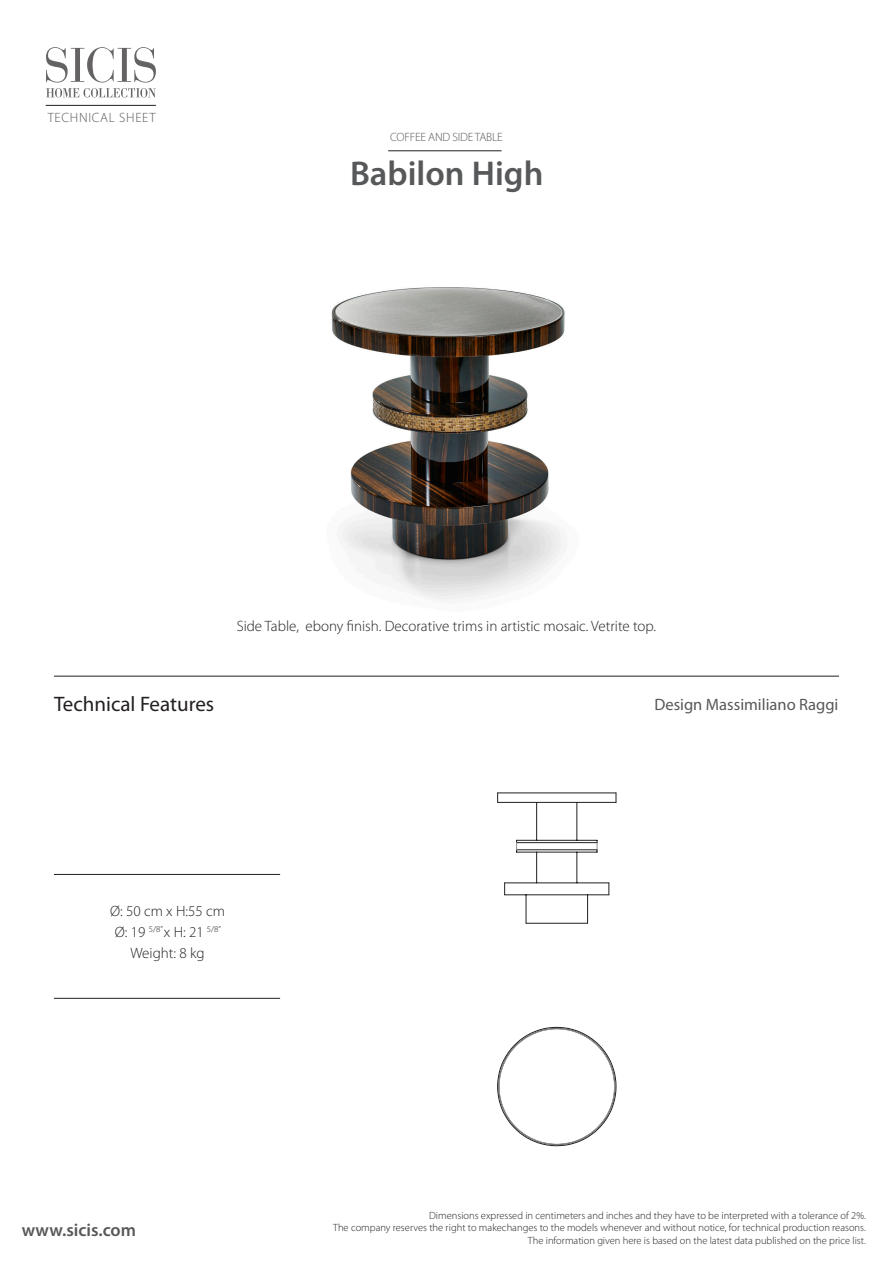
<style>
.page{position:relative;width:893px;height:1263px;background:#fff}
.page>*{position:absolute;margin:0;border:0;box-sizing:border-box;transform-origin:0 0}
.t1{font:600 34.5px "Myriad Pro";color:#57585a}
.t2{font:21px "Myriad Pro";color:#231f20}
.t3{font:600 18px "Myriad Pro";color:#57585a}
.t4{font:16.5px "Myriad Pro";color:#57585a}
.t5{font:300 15px "Myriad Pro";color:#231f20}
.t6{font:300 13.5px "Myriad Pro";letter-spacing:.05em;color:#57585a}
.t7{font:300 12px "Myriad Pro";letter-spacing:-.02em;color:#57585a}
.t8{font:300 10.5px/12.6px "Myriad Pro";color:#231f20;text-align:right}
</style>
<div class="page">
<hr style="left:54px;top:676px;width:785px;height:1px;background:#231f20">
<svg style="left:46px;top:47px;width:110px;height:50px"></svg>
<hr style="left:46px;top:105px;width:110px;height:1px;background:#231f20">
<hr style="left:388px;top:151px;width:114px;height:1px;background:#231f20">
<img style="left:331px;top:287px;width:234px;height:313px">
<hr style="left:54px;top:874px;width:226px;height:1px;background:#231f20">
<hr style="left:54px;top:998px;width:226px;height:1px;background:#231f20">
<hr style="left:498px;top:793px;width:118px;height:1px;background:#231f20">
<hr style="left:498px;top:802px;width:118px;height:1px;background:#231f20">
<hr style="left:505px;top:894px;width:104px;height:1px;background:#231f20">
<hr style="left:505px;top:883px;width:104px;height:1px;background:#231f20">
<hr style="left:517px;top:852px;width:80px;height:1px;background:#231f20">
<hr style="left:517px;top:849px;width:80px;height:1px;background:#231f20">
<hr style="left:517px;top:840px;width:80px;height:1px;background:#231f20">
<hr style="left:517px;top:842px;width:80px;height:1px;background:#231f20">
<svg style="left:587px;top:895px;width:1px;height:28px"></svg>
<svg style="left:526px;top:895px;width:1px;height:28px"></svg>
<hr style="left:577px;top:852px;width:1px;height:31px;background:#231f20">
<hr style="left:536px;top:852px;width:1px;height:31px;background:#231f20">
<hr style="left:577px;top:802px;width:1px;height:38px;background:#231f20">
<hr style="left:536px;top:802px;width:1px;height:38px;background:#231f20">
<svg style="left:516px;top:840px;width:1px;height:12px"></svg>
<svg style="left:597px;top:840px;width:1px;height:12px"></svg>
<svg style="left:497px;top:1027px;width:119px;height:119px"></svg>
<svg style="left:504px;top:883px;width:1px;height:12px"></svg>
<svg style="left:609px;top:883px;width:1px;height:12px"></svg>
<hr style="left:526px;top:923px;width:62px;height:1px;background:#231f20">
<p class="t6" style="left:48px;top:109px;width:110px">TECHNICAL SHEET</p>
<p class="t7" style="left:390px;top:130px;width:114px">COFFEE AND SIDE TABLE</p>
<p class="t1" style="left:350px;top:154px;width:195px">Babilon High</p>
<p class="t5" style="left:237px;top:616px;width:421px">Side Table, ebony finish. Decorative trims in artistic mosaic. Vetrite top.</p>
<h2 class="t2" style="left:54px;top:692px;width:162px">Technical Features</h2>
<h3 class="t4" style="left:654px;top:696px;width:186px">Design Massimiliano Raggi</h3>
<p class="t5" style="left:110px;top:902px;width:116px">Ø: 50 cm x H:55 cm</p>
<p class="t5" style="left:115px;top:923px;width:108px">Ø: 19 <sup>5/8”</sup> x H: 21 <sup>5/8”</sup></p>
<p class="t5" style="left:130px;top:944px;width:76px">Weight: 8 kg</p>
<h3 class="t3" style="left:22px;top:1220px;width:116px">www.sicis.com</h3>
<p class="t8" style="left:333px;top:1208px;width:534px">Dimensions expressed in centimeters and inches and they have to be interpreted with a tolerance of 2%.<br>The company reserves the right to makechanges to the models whenever and without notice, for technical production reasons.<br>The information given here is based on the latest data published on the price list.</p>
</div>
